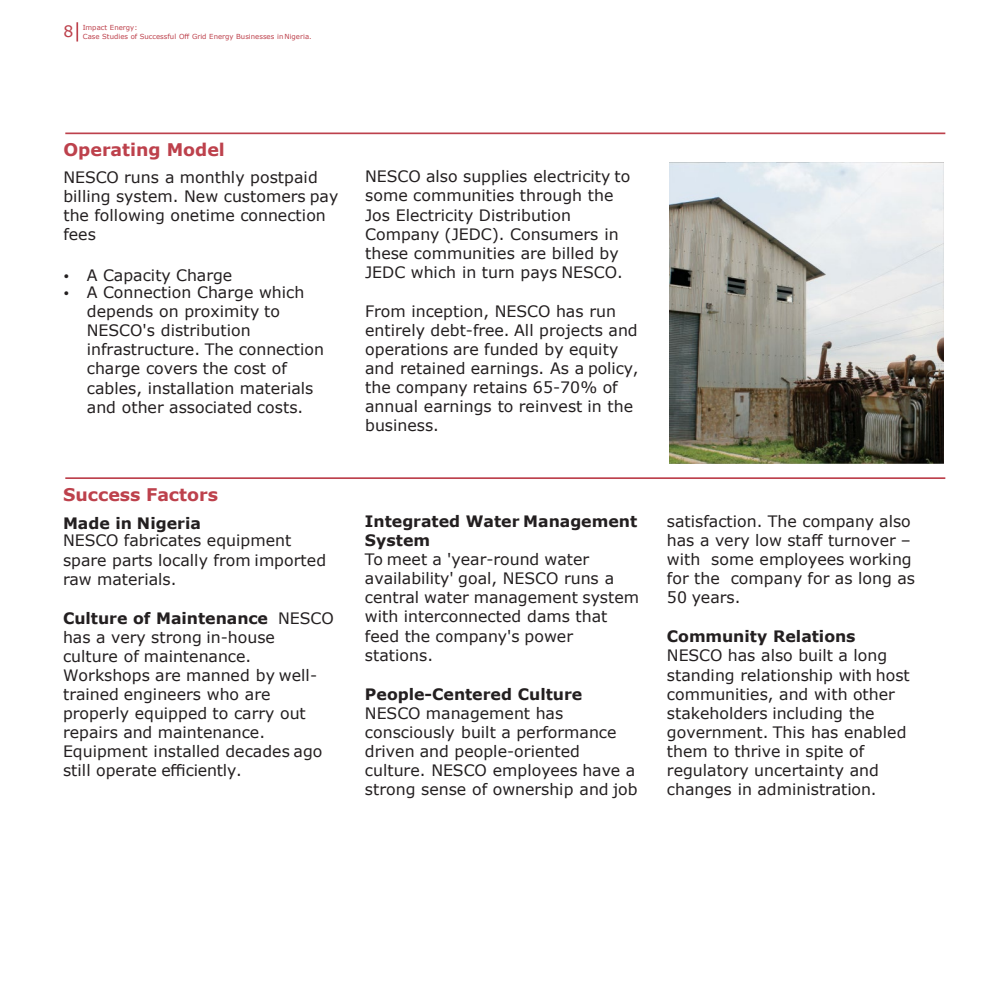
<style>
.page{position:relative;width:1008px;height:1008px;background:#fff}
.page>*{position:absolute;margin:0;border:0;box-sizing:border-box;transform-origin:0 0}
.t1{font:700 17.5px "Verdana";color:#bd414c}
.t2{font:15.75px/19.1px "Verdana";color:#231f20}
.t3{font:700 15.75px/19.1px "Verdana";color:#231f20}
.t4{font:15.75px "Verdana";color:#bd414c}
.t5{font:7px "Verdana";letter-spacing:.005em;color:#bd414c}
.s1{font-weight:700}
</style>
<div class="page">
<hr style="left:65px;top:133px;width:880px;height:1px;background:#bd414c">
<hr style="left:65px;top:477px;width:880px;height:2px;background:#bd414c">
<img style="left:669px;top:163px;width:275px;height:300px">
<hr style="left:76px;top:22px;width:2px;height:20px;background:#bd414c">
<p class="t4" style="left:64px;top:21px;width:12px">8</p>
<p class="t5" style="left:83px;top:23px;width:56px">Impact Energy:</p>
<p class="t5" style="left:83px;top:31px;width:230px">Case Studies of Successful Off Grid Energy Businesses inNigeria.</p>
<p class="t1" style="left:63px;top:138px;width:163px">Operating Model</p>
<p class="t2" style="left:63px;top:168px;width:276px">NESCO runs a monthly postpaid billing system. New customers pay the following onetime connection fees</p>
<p class="t2" style="left:63px;top:265px;width:170px">• A Capacity Charge</p>
<p class="t2" style="left:87px;top:283px;width:239px;text-indent:-24px">• A Connection Charge which depends on proximity to<br>NESCO's distribution infrastructure. The connection charge covers the cost of cables, installation materials and other associated costs.</p>
<p class="t1" style="left:63px;top:482px;width:157px">Success Factors</p>
<p class="t3" style="left:63px;top:513px;width:139px">Made in Nigeria</p>
<p class="t2" style="left:63px;top:531px;width:265px">NESCO fabricates equipment spare parts locally from imported raw materials.</p>
<p class="t2" style="left:63px;top:608px;width:272px"><span class="s1">Culture of Maintenance</span> NESCO has a very strong in-house<br>culture of maintenance.</p>
<p class="t2" style="left:63px;top:665px;width:256px">Workshops are manned by well&shy;trained engineers who are properly equipped to carry out repairs and maintenance.</p>
<p class="t2" style="left:63px;top:742px;width:261px">Equipment installed decades ago still operate efficiently.</p>
<p class="t2" style="left:365px;top:167px;width:267px">NESCO also supplies electricity to some communities through the<br>Jos Electricity Distribution<br>Company (JEDC). Consumers in these communities are billed by<br>JEDC which in turn pays NESCO.</p>
<p class="t2" style="left:365px;top:301px;width:275px">From inception, NESCO has run entirely debt-free. All projects and operations are funded by equity and retained earnings. As a policy, the company retains 65-70% of annual earnings to reinvest in the business.</p>
<p class="t3" style="left:365px;top:511px;width:274px">Integrated Water Management<br>System</p>
<p class="t2" style="left:365px;top:550px;width:276px">To meet a 'year-round water availability' goal, NESCO runs a central water management system with interconnected dams that feed the company's power stations.</p>
<p class="t2" style="left:365px;top:684px;width:274px"><span class="s1">People-Centered Culture<br></span>NESCO management has consciously built a performance driven and people-oriented culture. NESCO employees have a strong sense of ownership and job</p>
<p class="t2" style="left:667px;top:511px;width:250px">satisfaction. The company also has a very low staff turnover – with some employees working for the company for as long as<br>50 years.</p>
<p class="t2" style="left:667px;top:627px;width:244px"><span class="s1">Community Relations<br></span>NESCO has also built a long standing relationship with host communities, and with other stakeholders including the government. This has enabled them to thrive in spite of regulatory uncertainty and changes in administration.</p>
</div>
